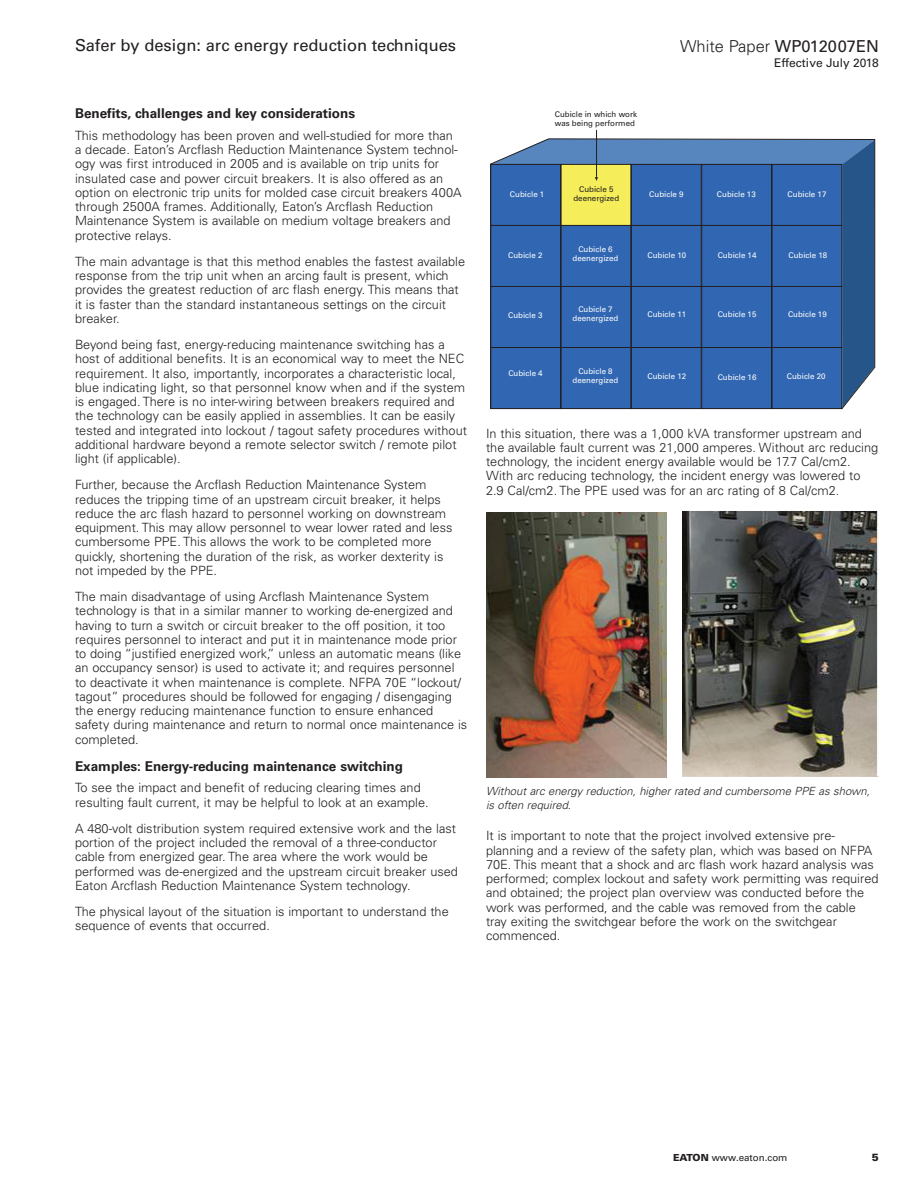
<style>
.page{position:relative;width:918px;height:1188px;background:#fff}
.page>*{position:absolute;margin:0;border:0;box-sizing:border-box;transform-origin:0 0}
.t1{font:16.5px "Univers";color:#231f20}
.t2{font:300 16.5px "Univers";color:#231f20}
._01_Head2{font:700 13.5px "Univers";color:#231f20}
._02_Body_Last{font:300 12.75px/14.2px "Univers";color:#231f20}
.t3{font:12px "Univers";color:#231f20}
._02_Body_Last-2{font:italic 300 11.25px/14.2px "Univers";color:#231f20}
.t4{font:900 10.5px "Univers";color:#231f20}
.t5{font:9.75px "Univers";color:#231f20}
.t6{font:7.95px/9px "Univers";color:#fff;text-align:center}
.t7{font:7.95px/9px "Univers";color:#231f20}
.s1{font-weight:400}
.s2{font-weight:900}
</style>
<div class="page">
<img style="left:683px;top:510px;width:195px;height:267px">
<img style="left:486px;top:512px;width:181px;height:266px">
<div style="left:490px;top:347px;width:71px;height:62px;border:1px solid #231f20"></div>
<hr style="left:596px;top:130px;width:1px;height:46px;background:#231f20">
<svg style="left:491px;top:139px;width:384px;height:269px;background:#3d6ca8"></svg>
<p class="t1" style="left:75px;top:36px;width:383px">Safer by design: arc energy reduction techniques</p>
<p class="_01_Head2" style="left:75px;top:105px;width:282px">Benefits, challenges and key considerations</p>
<p class="_02_Body_Last" style="left:75px;top:128px;width:388px">This methodology has been proven and well-studied for more than a decade. Eaton’s Arcflash Reduction Maintenance System technol&shy;ogy was first introduced in 2005 and is available on trip units for insulated case and power circuit breakers. It is also offered as an option on electronic trip units for molded case circuit breakers 400A through 2500A frames. Additionally, Eaton’s Arcflash Reduction Maintenance System is available on medium voltage breakers and protective relays.</p>
<p class="_02_Body_Last" style="left:75px;top:254px;width:392px">The main advantage is that this method enables the fastest available response from the trip unit when an arcing fault is present, which provides the greatest reduction of arc flash energy. This means that it is faster than the standard instantaneous settings on the circuit breaker.</p>
<p class="_02_Body_Last" style="left:75px;top:337px;width:394px">Beyond being fast, energy-reducing maintenance switching has a host of additional benefits. It is an economical way to meet the NEC requirement. It also, importantly, incorporates a characteristic local, blue indicating light, so that personnel know when and if the system is engaged. There is no inter-wiring between breakers required and the technology can be easily applied in assemblies. It can be easily tested and integrated into lockout / tagout safety procedures without additional hardware beyond a remote selector switch / remote pilot light (if applicable).</p>
<p class="_02_Body_Last" style="left:75px;top:478px;width:379px">Further, because the Arcflash Reduction Maintenance System reduces the tripping time of an upstream circuit breaker, it helps reduce the arc flash hazard to personnel working on downstream equipment. This may allow personnel to wear lower rated and less cumbersome PPE. This allows the work to be completed more quickly, shortening the duration of the risk, as worker dexterity is not impeded by the PPE.</p>
<p class="_02_Body_Last" style="left:75px;top:589px;width:394px">The main disadvantage of using Arcflash Maintenance System technology is that in a similar manner to working de-energized and having to turn a switch or circuit breaker to the off position, it too requires personnel to interact and put it in maintenance mode prior to doing “justified energized work,” unless an automatic means (like an occupancy sensor) is used to activate it; and requires personnel to deactivate it when maintenance is complete. NFPA 70E “lockout/ tagout” procedures should be followed for engaging / disengaging the energy reducing maintenance function to ensure enhanced safety during maintenance and return to normal once maintenance is completed.</p>
<p class="_01_Head2" style="left:75px;top:758px;width:330px">Examples: Energy-reducing maintenance switching</p>
<p class="_02_Body_Last" style="left:75px;top:781px;width:353px">To see the impact and benefit of reducing clearing times and resulting fault current, it may be helpful to look at an example.</p>
<p class="_02_Body_Last" style="left:75px;top:821px;width:385px">A 480-volt distribution system required extensive work and the last portion of the project included the removal of a three-conductor cable from energized gear. The area where the work would be performed was de-energized and the upstream circuit breaker used Eaton Arcflash Reduction Maintenance System technology.</p>
<p class="_02_Body_Last" style="left:75px;top:904px;width:375px">The physical layout of the situation is important to understand the sequence of events that occurred.</p>
<p class="t7" style="left:555px;top:110px;width:84px">Cubicle in which work was being performed</p>
<p class="t2" style="left:680px;top:36px;width:200px">White Paper <span class="s1">WP012007EN</span></p>
<p class="t3" style="left:774px;top:56px;width:106px">Effective July 2018</p>
<p class="t7" style="left:573px;top:185px;width:47px;text-align:center">Cubicle 5 deenergized</p>
<p class="t6" style="left:510px;top:190px;width:36px">Cubicle 1</p>
<p class="t6" style="left:649px;top:190px;width:36px">Cubicle 9</p>
<p class="t6" style="left:717px;top:190px;width:40px">Cubicle 13</p>
<p class="t6" style="left:788px;top:190px;width:40px">Cubicle 17</p>
<p class="t6" style="left:508px;top:251px;width:36px">Cubicle 2</p>
<p class="t6" style="left:573px;top:245px;width:47px">Cubicle 6 deenergized</p>
<p class="t6" style="left:647px;top:251px;width:40px">Cubicle 10</p>
<p class="t6" style="left:718px;top:251px;width:40px">Cubicle 14</p>
<p class="t6" style="left:788px;top:251px;width:40px">Cubicle 18</p>
<p class="t6" style="left:508px;top:310px;width:36px">Cubicle 3</p>
<p class="t6" style="left:573px;top:304px;width:47px">Cubicle 7 deenergized</p>
<p class="t6" style="left:647px;top:310px;width:40px">Cubicle 11</p>
<p class="t6" style="left:718px;top:310px;width:40px">Cubicle 15</p>
<p class="t6" style="left:788px;top:310px;width:40px">Cubicle 19</p>
<p class="t6" style="left:508px;top:368px;width:36px">Cubicle 4</p>
<p class="t6" style="left:573px;top:367px;width:47px">Cubicle 8 deenergized</p>
<p class="t6" style="left:647px;top:372px;width:40px">Cubicle 12</p>
<p class="t6" style="left:718px;top:373px;width:40px">Cubicle 16</p>
<p class="t6" style="left:787px;top:371px;width:40px">Cubicle 20</p>
<p class="_02_Body_Last" style="left:486px;top:426px;width:394px">In this situation, there was a 1,000 kVA transformer upstream and the available fault current was 21,000 amperes. Without arc reducing technology, the incident energy available would be 17.7 Cal/cm2.<br>With arc reducing technology, the incident energy was lowered to 2.9 Cal/cm2. The PPE used was for an arc rating of 8 Cal/cm2.</p>
<p class="_02_Body_Last-2" style="left:486px;top:784px;width:385px">Without arc energy reduction, higher rated and cumbersome PPE as shown, is often required.</p>
<p class="_02_Body_Last" style="left:486px;top:829px;width:394px">It is important to note that the project involved extensive pre&shy;planning and a review of the safety plan, which was based on NFPA 70E. This meant that a shock and arc flash work hazard analysis was performed; complex lockout and safety work permitting was required and obtained; the project plan overview was conducted before the work was performed, and the cable was removed from the cable tray exiting the switchgear before the work on the switchgear commenced.</p>
<p class="t5" style="left:673px;top:1152px;width:116px"><span class="s2">EATON</span> www.eaton.com</p>
<p class="t4" style="left:872px;top:1151px;width:9px">5</p>
</div>
